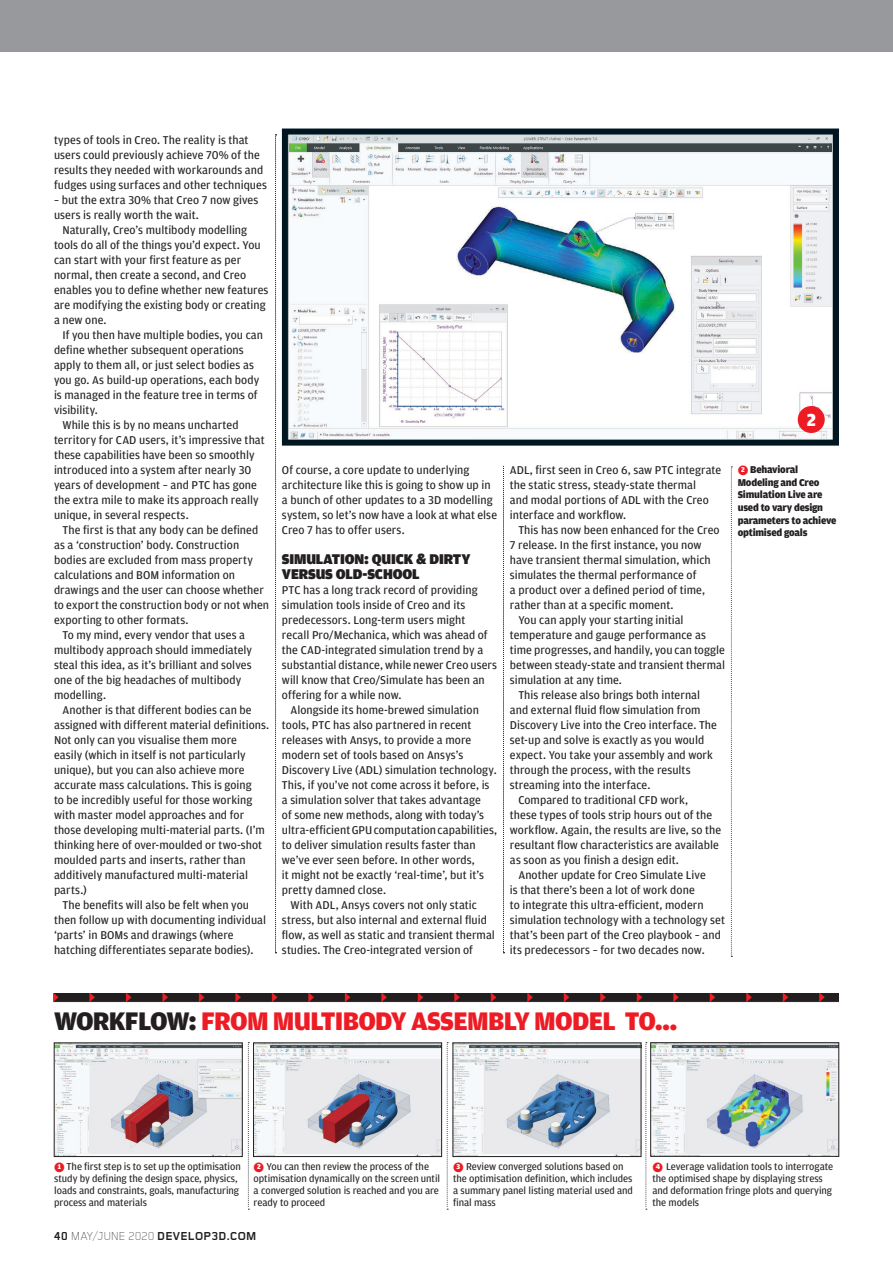
<style>
.page{position:relative;width:893px;height:1263px;background:#fff}
.page>*{position:absolute;margin:0;border:0;box-sizing:border-box;transform-origin:0 0}
.Body_copy_serif__reg{font:900 27px "Amplitude";letter-spacing:-.025em;color:#ed1c24}
.Body_copy_serif__reg-2{font:900 18.45px "Amplitude";color:#fff}
.TW_crosshead{font:700 15px/15px "Amplitude Display";letter-spacing:-.01em;color:#231f20}
.TW_indented_para{font:12px/15px "Amplitude";letter-spacing:.005em;color:#231f20}
.TW_no_indent_para{font:12px/15px "Amplitude";letter-spacing:.005em;color:#231f20}
.t1{font:700 12px "Foundry Gridnik";letter-spacing:-.015em;color:#231f20}
.Body_copy_serif__reg-3{font:10.5px/12px "Amplitude";letter-spacing:-.005em;color:#231f20}
.t2{font:900 10.5px/12.6px "Amplitude";letter-spacing:-.02em;color:#231f20}
.s1{color:#ed1c24}
.s2{font-size:7.5px;color:#fff}
.s3{color:#231f20}
.s4{font-weight:900;font-size:7.5px;color:#fff}
.s5{font-weight:300}
</style>
<div class="page">
<div style="left:0;top:0;width:893px;height:52px;background:#97999c"></div>
<svg style="left:275px;top:134px;width:2px;height:819px"></svg>
<svg style="left:503px;top:465px;width:1px;height:488px"></svg>
<svg style="left:731px;top:466px;width:1px;height:491px"></svg>
<svg style="left:281px;top:128px;width:558px;height:318px"></svg>
<div style="left:798px;top:406px;width:27px;height:27px;background:#ed1c24;border-radius:50%"></div>
<img style="left:53px;top:993px;width:786px;height:9px">
<img style="left:56px;top:1045px;width:184px;height:110px">
<div style="left:54px;top:1043px;width:188px;height:114px;border:1px solid #231f20"></div>
<img style="left:255px;top:1045px;width:185px;height:110px">
<div style="left:253px;top:1043px;width:189px;height:114px;border:1px solid #231f20"></div>
<img style="left:455px;top:1045px;width:184px;height:110px">
<div style="left:453px;top:1043px;width:188px;height:114px;border:1px solid #231f20"></div>
<svg style="left:248px;top:1042px;width:1px;height:168px"></svg>
<svg style="left:447px;top:1042px;width:1px;height:168px"></svg>
<img style="left:652px;top:1044px;width:185px;height:110px">
<div style="left:650px;top:1042px;width:189px;height:114px;border:1px solid #231f20"></div>
<svg style="left:645px;top:1042px;width:2px;height:168px"></svg>
<p class="TW_indented_para" style="left:54px;top:133px;width:214px">types of tools in Creo. The reality is that users could previously achieve 70% of the results they needed with workarounds and fudges using surfaces and other techniques</p>
<p class="TW_indented_para" style="left:54px;top:193px;width:206px">– but the extra 30% that Creo 7 now gives users is really worth the wait.</p>
<p class="TW_indented_para" style="left:54px;top:223px;width:216px;text-indent:9px">Naturally, Creo’s multibody modelling tools do all of the things you’d expect. You can start with your first feature as per normal, then create a second, and Creo enables you to define whether new features are modifying the existing body or creating a new one.</p>
<p class="TW_indented_para" style="left:54px;top:328px;width:211px;text-indent:9px">If you then have multiple bodies, you can define whether subsequent operations apply to them all, or just select bodies as you go. As build-up operations, each body is managed in the feature tree in terms of visibility.</p>
<p class="TW_indented_para" style="left:54px;top:418px;width:212px;text-indent:9px">While this is by no means uncharted territory for CAD users, it’s impressive that these capabilities have been so smoothly introduced into a system after nearly 30 years of development – and PTC has gone the extra mile to make its approach really unique, in several respects.</p>
<p class="TW_indented_para" style="left:54px;top:523px;width:217px;text-indent:9px">The first is that any body can be defined as a ‘construction’ body. Construction bodies are excluded from mass property calculations and BOM information on drawings and the user can choose whether to export the construction body or not when exporting to other formats.</p>
<p class="TW_indented_para" style="left:54px;top:628px;width:200px;text-indent:9px">To my mind, every vendor that uses a multibody approach should immediately steal this idea, as it’s brilliant and solves one of the big headaches of multibody modelling.</p>
<p class="TW_indented_para" style="left:54px;top:703px;width:217px;text-indent:9px">Another is that different bodies can be assigned with different material definitions.<br>Not only can you visualise them more<br>easily (which in itself is not particularly unique), but you can also achieve more accurate mass calculations. This is going<br>to be incredibly useful for those working with master model approaches and for those developing multi-material parts. (I’m thinking here of over-moulded or two-shot moulded parts and inserts, rather than additively manufactured multi-material parts.)</p>
<p class="TW_indented_para" style="left:54px;top:898px;width:214px;text-indent:9px">The benefits will also be felt when you then follow up with documenting individual ‘parts’ in BOMs and drawings (where hatching differentiates separate bodies).</p>
<p class="TW_indented_para" style="left:282px;top:463px;width:217px">Of course, a core update to underlying architecture like this is going to show up in a bunch of other updates to a 3D modelling system, so let’s now have a look at what else Creo 7 has to offer users.</p>
<p class="TW_crosshead" style="left:282px;top:552px;width:190px">SIMULATION: QUICK &amp; DIRTY<br>VERSUS OLD-SCHOOL</p>
<p class="TW_no_indent_para" style="left:282px;top:583px;width:217px">PTC has a long track record of providing simulation tools inside of Creo and its predecessors. Long-term users might<br>recall Pro/Mechanica, which was ahead of the CAD-integrated simulation trend by a substantial distance, while newer Creo users will know that Creo/Simulate has been an offering for a while now.</p>
<p class="TW_indented_para" style="left:282px;top:703px;width:217px;text-indent:9px">Alongside its home-brewed simulation tools, PTC has also partnered in recent releases with Ansys, to provide a more modern set of tools based on Ansys’s Discovery Live (ADL) simulation technology.<br>This, if you’ve not come across it before, is a simulation solver that takes advantage<br>of some new methods, along with today’s ultra-efficient GPU computation capabilities, to deliver simulation results faster than we’ve ever seen before. In other words,<br>it might not be exactly ‘real-time’, but it’s pretty damned close.</p>
<p class="TW_indented_para" style="left:282px;top:898px;width:214px;text-indent:9px">With ADL, Ansys covers not only static stress, but also internal and external fluid flow, as well as static and transient thermal studies. The Creo-integrated version of</p>
<p class="TW_indented_para" style="left:510px;top:463px;width:213px">ADL, first seen in Creo 6, saw PTC integrate the static stress, steady-state thermal<br>and modal portions of ADL with the Creo interface and workflow.</p>
<p class="TW_indented_para" style="left:510px;top:523px;width:211px;text-indent:9px">This has now been enhanced for the Creo 7 release. In the first instance, you now have transient thermal simulation, which simulates the thermal performance of<br>a product over a defined period of time, rather than at a specific moment.</p>
<p class="TW_indented_para" style="left:510px;top:613px;width:217px;text-indent:9px">You can apply your starting initial temperature and gauge performance as time progresses, and handily, you can toggle between steady-state and transient thermal simulation at any time.</p>
<p class="TW_indented_para" style="left:510px;top:688px;width:209px;text-indent:9px">This release also brings both internal and external fluid flow simulation from Discovery Live into the Creo interface. The set-up and solve is exactly as you would expect. You take your assembly and work through the process, with the results streaming into the interface.</p>
<p class="TW_indented_para" style="left:510px;top:793px;width:213px;text-indent:9px">Compared to traditional CFD work,<br>these types of tools strip hours out of the workflow. Again, the results are live, so the resultant flow characteristics are available as soon as you finish a design edit.</p>
<p class="TW_indented_para" style="left:510px;top:868px;width:217px;text-indent:9px">Another update for Creo Simulate Live<br>is that there’s been a lot of work done<br>to integrate this ultra-efficient, modern simulation technology with a technology set that’s been part of the Creo playbook – and its predecessors – for two decades now.</p>
<p class="Body_copy_serif__reg-2" style="left:807px;top:409px;width:11px">2</p>
<p class="t2" style="left:738px;top:463px;width:100px"><span class="s1">●</span><span class="s2">2</span> Behavioral<br>Modeling and Creo<br>Simulation Live are used to vary design parameters to achieve optimised goals</p>
<p class="Body_copy_serif__reg" style="left:54px;top:1006px;width:625px"><span class="s3">WORKFLOW:</span> FROM MULTIBODY ASSEMBLY MODEL TO...</p>
<p class="Body_copy_serif__reg-3" style="left:54px;top:1161px;width:188px"><span class="s1">●</span><span class="s4">1</span> The first step is to set up the optimisation study by defining the design space, physics, loads and constraints, goals, manufacturing process and materials</p>
<p class="Body_copy_serif__reg-3" style="left:254px;top:1161px;width:188px"><span class="s1">●</span><span class="s4">2</span> You can then review the process of the optimisation dynamically on the screen until a converged solution is reached and you are ready to proceed</p>
<p class="Body_copy_serif__reg-3" style="left:453px;top:1161px;width:182px"><span class="s1">●</span><span class="s4">3</span> Review converged solutions based on the optimisation definition, which includes a summary panel listing material used and final mass</p>
<p class="Body_copy_serif__reg-3" style="left:652px;top:1161px;width:182px"><span class="s1">●</span><span class="s4">4</span> Leverage validation tools to interrogate the optimised shape by displaying stress and deformation fringe plots and querying the models</p>
<p class="t1" style="left:54px;top:1230px;width:204px">40 <span class="s5">MAY/JUNE 2020</span> DEVELOP3D.COM</p>
</div>
